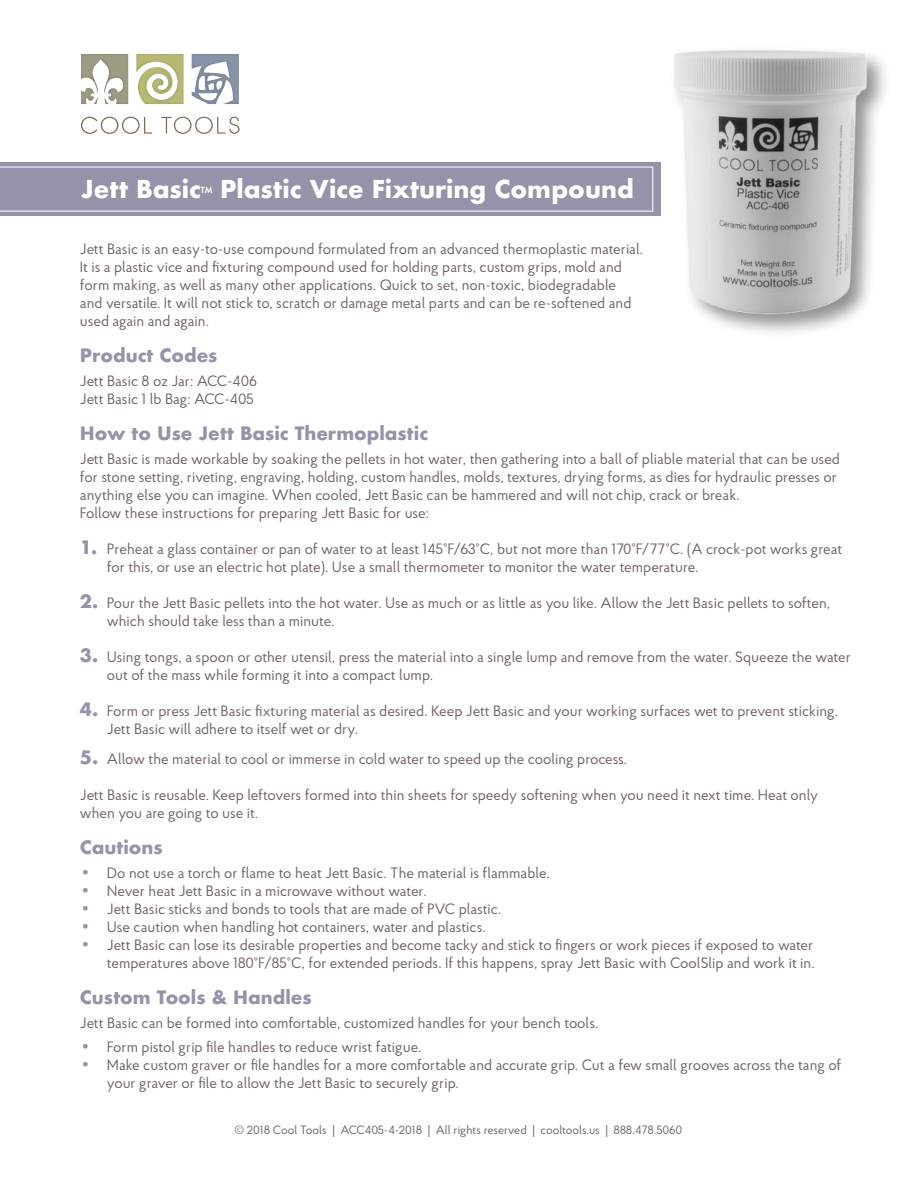
<style>
.page{position:relative;width:918px;height:1188px;background:#fff}
.page>*{position:absolute;margin:0;border:0;box-sizing:border-box;transform-origin:0 0}
.t1{font:700 24px "Futura";color:#fff}
.t2{font:700 18px "Futura";color:#9891aa}
.t3{font:15px/18px "Proba Pro";color:#6e625f}
.t4{font:12px "Proba Pro";color:#6e625f}
.s1{font-weight:500;font-size:15px}
.s2{font-family:"Futura";font-weight:700;font-size:18px;color:#9891aa}
.s3{font-family:"Futura";font-weight:700;color:#9891aa}
</style>
<div class="page">
<img style="left:674px;top:50px;width:212px;height:283px">
<div style="left:0;top:162px;width:661px;height:54px;background:#9891aa"></div>
<svg style="left:0;top:167px;width:653px;height:45px"></svg>
<svg style="left:136px;top:54px;width:48px;height:50px"></svg>
<svg style="left:192px;top:54px;width:47px;height:50px"></svg>
<svg style="left:81px;top:54px;width:47px;height:50px"></svg>
<svg style="left:81px;top:117px;width:71px;height:17px"></svg>
<svg style="left:161px;top:117px;width:78px;height:17px"></svg>
<p class="t1" style="left:81px;top:171px;width:554px">Jett Basic<span class="s1">™</span> Plastic Vice Fixturing Compound</p>
<p class="t3" style="left:80px;top:240px;width:565px">Jett Basic is an easy-to-use compound formulated from an advanced thermoplastic material.</p>
<p class="t3" style="left:80px;top:258px;width:544px">It is a plastic vice and fixturing compound used for holding parts, custom grips, mold and</p>
<p class="t3" style="left:80px;top:276px;width:538px">form making, as well as many other applications. Quick to set, non-toxic, biodegradable</p>
<p class="t3" style="left:80px;top:294px;width:553px">and versatile. It will not stick to, scratch or damage metal parts and can be re-softened and</p>
<p class="t3" style="left:80px;top:312px;width:131px">used again and again.</p>
<p class="t2" style="left:80px;top:342px;width:139px">Product Codes</p>
<p class="t3" style="left:80px;top:372px;width:179px">Jett Basic 8 oz Jar: ACC-406</p>
<p class="t3" style="left:80px;top:390px;width:176px">Jett Basic 1 lb Bag: ACC-405</p>
<p class="t2" style="left:80px;top:420px;width:350px">How to Use Jett Basic Thermoplastic</p>
<p class="t3" style="left:80px;top:450px;width:762px">Jett Basic is made workable by soaking the pellets in hot water, then gathering into a ball of pliable material that can be used for stone setting, riveting, engraving, holding, custom handles, molds, textures, drying forms, as dies for hydraulic presses or anything else you can imagine. When cooled, Jett Basic can be hammered and will not chip, crack or break.</p>
<p class="t3" style="left:80px;top:504px;width:351px">Follow these instructions for preparing Jett Basic for use:</p>
<p class="t3" style="left:80px;top:540px;width:764px"><span class="s2">1.</span> Preheat a glass container or pan of water to at least 145°F/63°C, but not more than 170°F/77°C. (A crock-pot works great</p>
<p class="t3" style="left:107px;top:558px;width:593px">for this, or use an electric hot plate). Use a small thermometer to monitor the water temperature.</p>
<p class="t3" style="left:107px;top:594px;width:725px;text-indent:-27px"><span class="s2">2.</span> Pour the Jett Basic pellets into the hot water. Use as much or as little as you like. Allow the Jett Basic pellets to soften, which should take less than a minute.</p>
<p class="t3" style="left:107px;top:648px;width:745px;text-indent:-27px"><span class="s2">3.</span> Using tongs, a spoon or other utensil, press the material into a single lump and remove from the water. Squeeze the water out of the mass while forming it into a compact lump.</p>
<p class="t3" style="left:107px;top:702px;width:733px;text-indent:-27px"><span class="s2">4.</span> Form or press Jett Basic fixturing material as desired. Keep Jett Basic and your working surfaces wet to prevent sticking.<br>Jett Basic will adhere to itself wet or dry.</p>
<p class="t3" style="left:80px;top:750px;width:549px"><span class="s2">5.</span> Allow the material to cool or immerse in cold water to speed up the cooling process.</p>
<p class="t3" style="left:80px;top:786px;width:740px">Jett Basic is reusable. Keep leftovers formed into thin sheets for speedy softening when you need it next time. Heat only when you are going to use it.</p>
<p class="t2" style="left:80px;top:834px;width:84px">Cautions</p>
<p class="t3" style="left:80px;top:864px;width:471px"><span class="s3">•</span> Do not use a torch or flame to heat Jett Basic. The material is flammable.</p>
<p class="t3" style="left:80px;top:882px;width:348px"><span class="s3">•</span> Never heat Jett Basic in a microwave without water.</p>
<p class="t3" style="left:80px;top:900px;width:423px"><span class="s3">•</span> Jett Basic sticks and bonds to tools that are made of PVC plastic.</p>
<p class="t3" style="left:80px;top:918px;width:407px"><span class="s3">•</span> Use caution when handling hot containers, water and plastics.</p>
<p class="t3" style="left:80px;top:936px;width:736px;text-align:right"><span class="s3">•</span> Jett Basic can lose its desirable properties and become tacky and stick to fingers or work pieces if exposed to water temperatures above 180°F/85°C, for extended periods. If this happens, spray Jett Basic with CoolSlip and work it in.</p>
<p class="t2" style="left:80px;top:984px;width:233px">Custom Tools &amp; Handles</p>
<p class="t3" style="left:80px;top:1014px;width:520px">Jett Basic can be formed into comfortable, customized handles for your bench tools.</p>
<p class="t3" style="left:80px;top:1038px;width:343px"><span class="s3">•</span> Form pistol grip file handles to reduce wrist fatigue.</p>
<p class="t3" style="left:107px;top:1056px;width:736px;text-indent:-27px"><span class="s3">•</span> Make custom graver or file handles for a more comfortable and accurate grip. Cut a few small grooves across the tang of your graver or file to allow the Jett Basic to securely grip.</p>
<p class="t4" style="left:235px;top:1122px;width:449px">© 2018 Cool Tools | ACC405-4-2018 | All rights reserved | cooltools.us | 888.478.5060</p>
</div>
